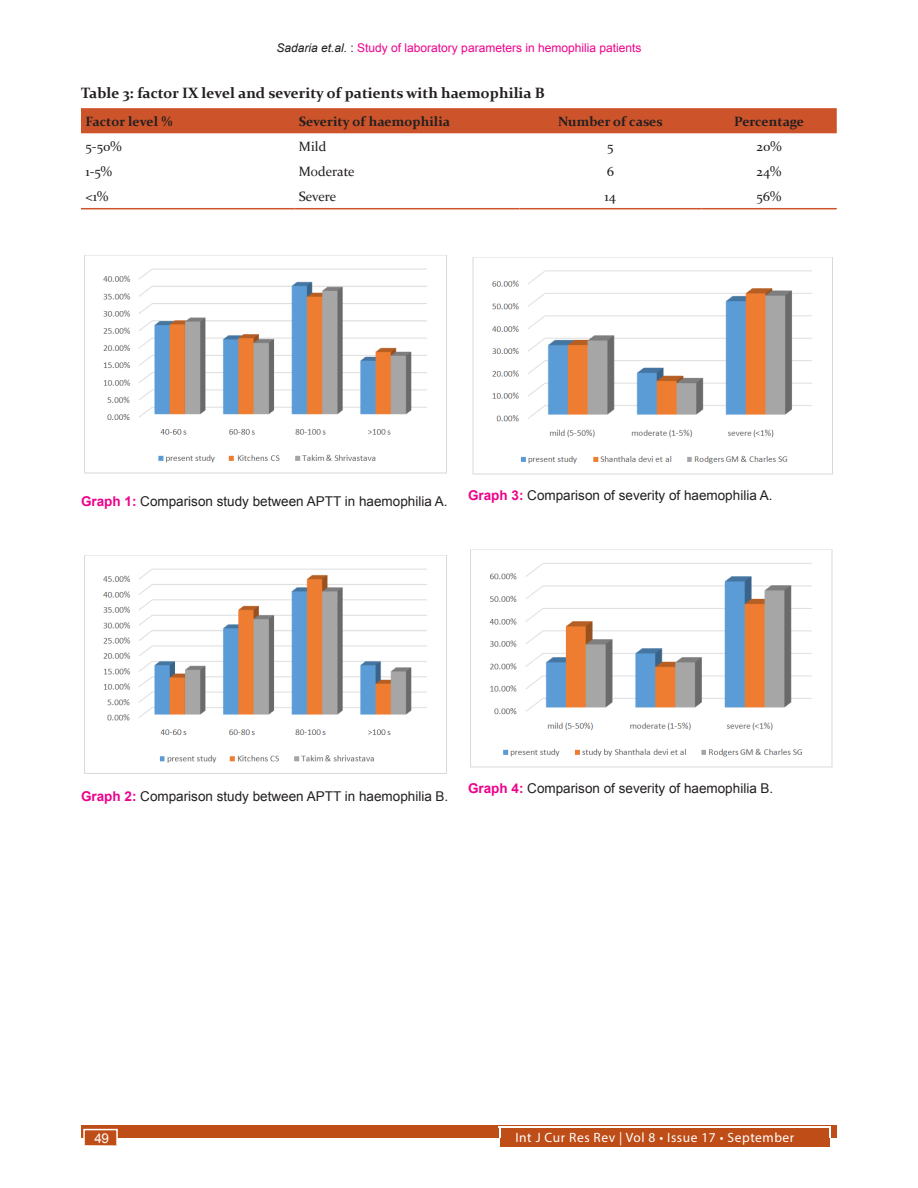
<style>
.page{position:relative;width:918px;height:1188px;background:#fff}
.page>*{position:absolute;margin:0;border:0;box-sizing:border-box;transform-origin:0 0}
.Table_caption{font:700 15px "Constantia";color:#231f20}
.Figure_caption{font:13.5px "Arial";color:#231f20}
.Table_text{font:700 13.5px "Constantia";color:#231f20}
.Table_text-2{font:13.5px "Constantia";color:#231f20}
.t1{font:13.5px "Myriad Pro";letter-spacing:.04em;color:#fff}
.t2{font:13.5px "Arial";color:#fff}
.t3{font:12px "Arial";color:#ed028c}
.s1{font-style:italic;color:#231f20}
.s2{color:#231f20}
.s3{font-weight:700;color:#ed028c}
</style>
<div class="page">
<div style="left:81px;top:1125px;width:756px;height:13px;background:#be4d18"></div>
<div style="left:500px;top:1128px;width:329px;height:19px;background:#be4d18"></div>
<hr style="left:499px;top:1127px;width:331px;height:1px;background:#fff">
<svg style="left:829px;top:1127px;width:2px;height:11px"></svg>
<div style="left:83px;top:1129px;width:35px;height:17px;background:#be4d18;border:2px solid #fff"></div>
<div style="left:81px;top:108px;width:756px;height:25px;background:#cd542a"></div>
<hr style="left:81px;top:208px;width:213px;height:1px;background:#cd542a">
<hr style="left:294px;top:208px;width:225px;height:1px;background:#cd542a">
<hr style="left:519px;top:208px;width:182px;height:1px;background:#cd542a">
<hr style="left:701px;top:208px;width:136px;height:1px;background:#cd542a">
<img style="left:84px;top:255px;width:363px;height:219px">
<img style="left:84px;top:555px;width:363px;height:219px">
<img style="left:472px;top:257px;width:361px;height:218px">
<img style="left:470px;top:549px;width:363px;height:219px">
<p class="t3" style="left:277px;top:40px;width:366px"><span class="s1">Sadaria et.al.</span> <span class="s2">:</span> Study of laboratory parameters in hemophilia patients</p>
<p class="Table_caption" style="left:81px;top:82px;width:465px">Table 3: factor IX level and severity of patients with haemophilia B</p>
<p class="Table_text" style="left:86px;top:112px;width:88px">Factor level %</p>
<p class="Table_text" style="left:299px;top:112px;width:153px">Severity of haemophilia</p>
<p class="Table_text" style="left:558px;top:112px;width:106px">Number of cases</p>
<p class="Table_text" style="left:734px;top:112px;width:72px">Percentage</p>
<p class="Table_text-2" style="left:86px;top:137px;width:38px">5-50%</p>
<p class="Table_text-2" style="left:299px;top:137px;width:29px">Mild</p>
<p class="Table_text-2" style="left:607px;top:137px;width:8px">5</p>
<p class="Table_text-2" style="left:757px;top:137px;width:26px">20%</p>
<p class="Table_text-2" style="left:86px;top:162px;width:28px">1-5%</p>
<p class="Table_text-2" style="left:299px;top:162px;width:57px">Moderate</p>
<p class="Table_text-2" style="left:607px;top:162px;width:9px">6</p>
<p class="Table_text-2" style="left:757px;top:162px;width:26px">24%</p>
<p class="Table_text-2" style="left:86px;top:187px;width:24px">&lt;1%</p>
<p class="Table_text-2" style="left:299px;top:187px;width:39px">Severe</p>
<p class="Table_text-2" style="left:605px;top:187px;width:13px">14</p>
<p class="Table_text-2" style="left:757px;top:187px;width:26px">56%</p>
<p class="Figure_caption" style="left:81px;top:493px;width:368px"><span class="s3">Graph 1:</span> Comparison study between APTT in haemophilia A.</p>
<p class="Figure_caption" style="left:468px;top:487px;width:306px"><span class="s3">Graph 3:</span> Comparison of severity of haemophilia A.</p>
<p class="Figure_caption" style="left:81px;top:787px;width:369px"><span class="s3">Graph 2:</span> Comparison study between APTT in haemophilia B.</p>
<p class="Figure_caption" style="left:468px;top:779px;width:307px"><span class="s3">Graph 4:</span> Comparison of severity of haemophilia B.</p>
<p class="t2" style="left:94px;top:1130px;width:16px">49</p>
<p class="t1" style="left:515px;top:1129px;width:280px">Int J Cur Res Rev | Vol 8 • Issue 17 • September</p>
</div>
